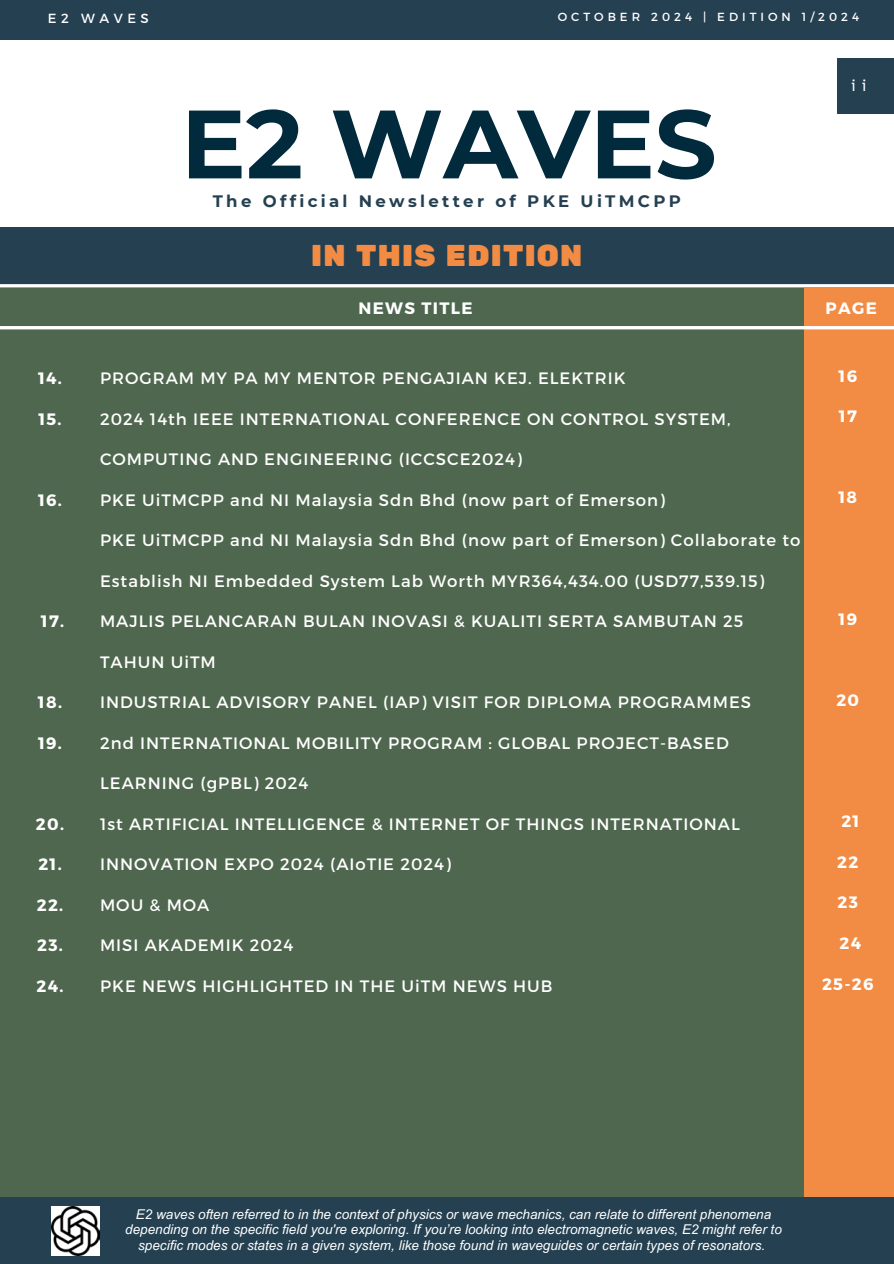
<style>
.page{position:relative;width:894px;height:1264px;background:#fff}
.page>*{position:absolute;margin:0;border:0;box-sizing:border-box;transform-origin:0 0}
.t1{font:700 96.9px "Montserrat";color:#022a3d}
.t2{font:30px "Rubik One";letter-spacing:.02em;color:#f28b43}
.t3{font:16.5px "Montserrat";letter-spacing:.06em;color:#fff}
.t4{font:700 16.5px "Montserrat";letter-spacing:.08em;color:#fff}
.t5{font:700 16.5px "Montserrat";letter-spacing:.2em;color:#244051}
.t6{font:16.5px "Atkinson Hyperlegible";color:#fff}
.t7{font:italic 13.5px/15.8px "Arial MT Pro";color:#fff;text-align:center}
.t8{font:13.2px "Montserrat";letter-spacing:.34em;color:#fff}
.t9{font:11.7px "Montserrat";letter-spacing:.34em;color:#fff}
</style>
<div class="page">
<div style="left:0;top:287px;width:893px;height:976px;background:#4f674f"></div>
<div style="left:0;top:227px;width:893px;height:60px;background:#244051"></div>
<div style="left:0;top:0;width:893px;height:40px;background:#244051"></div>
<div style="left:837px;top:58px;width:56px;height:56px;background:#244051"></div>
<hr style="left:0;top:284px;width:893px;height:3px;background:#fff">
<div style="left:804px;top:287px;width:89px;height:976px;background:#f28b43"></div>
<hr style="left:0;top:326px;width:893px;height:3px;background:#fff">
<div style="left:0;top:1197px;width:893px;height:66px;background:#244051"></div>
<img style="left:51px;top:1206px;width:49px;height:49px">
<p class="t8" style="left:48px;top:10px;width:102px">E2 WAVES</p>
<p class="t9" style="left:557px;top:9px;width:303px">OCTOBER 2024 | EDITION 1/2024</p>
<h1 class="t1" style="left:181px;top:85px;width:537px">E2 WAVES</h1>
<p class="t5" style="left:213px;top:191px;width:469px">The Official Newsletter of PKE UiTMCPP</p>
<h2 class="t2" style="left:311px;top:238px;width:273px">IN THIS EDITION</h2>
<p class="t6" style="left:850px;top:75px;width:17px">i i</p>
<p class="t4" style="left:38px;top:367px;width:25px">14.</p>
<p class="t4" style="left:38px;top:408px;width:25px">15.</p>
<p class="t4" style="left:38px;top:489px;width:25px">16.</p>
<p class="t4" style="left:41px;top:610px;width:25px">17.</p>
<p class="t4" style="left:38px;top:691px;width:26px">18.</p>
<p class="t4" style="left:38px;top:732px;width:25px">19.</p>
<p class="t4" style="left:36px;top:813px;width:30px">20.</p>
<p class="t4" style="left:38px;top:853px;width:25px">21.</p>
<p class="t4" style="left:37px;top:894px;width:28px">22.</p>
<p class="t4" style="left:37px;top:934px;width:27px">23.</p>
<p class="t4" style="left:36px;top:975px;width:29px">24.</p>
<p class="t4" style="left:358px;top:297px;width:116px">NEWS TITLE</p>
<p class="t4" style="left:825px;top:298px;width:53px">PAGE</p>
<p class="t3" style="left:100px;top:367px;width:527px">PROGRAM MY PA MY MENTOR PENGAJIAN KEJ. ELEKTRIK</p>
<p class="t3" style="left:100px;top:408px;width:632px">2024 14th IEEE INTERNATIONAL CONFERENCE ON CONTROL SYSTEM,</p>
<p class="t3" style="left:100px;top:448px;width:423px">COMPUTING AND ENGINEERING (ICCSCE2024)</p>
<p class="t3" style="left:100px;top:489px;width:566px">PKE UiTMCPP and NI Malaysia Sdn Bhd (now part of Emerson)</p>
<p class="t3" style="left:100px;top:529px;width:701px">PKE UiTMCPP and NI Malaysia Sdn Bhd (now part of Emerson) Collaborate to</p>
<p class="t3" style="left:100px;top:570px;width:665px">Establish NI Embedded System Lab Worth MYR364,434.00 (USD77,539.15)</p>
<p class="t3" style="left:100px;top:610px;width:644px">MAJLIS PELANCARAN BULAN INOVASI &amp; KUALITI SERTA SAMBUTAN 25</p>
<p class="t3" style="left:100px;top:651px;width:117px">TAHUN UiTM</p>
<p class="t3" style="left:100px;top:691px;width:652px">INDUSTRIAL ADVISORY PANEL (IAP) VISIT FOR DIPLOMA PROGRAMMES</p>
<p class="t3" style="left:100px;top:732px;width:630px">2nd INTERNATIONAL MOBILITY PROGRAM : GLOBAL PROJECT-BASED</p>
<p class="t3" style="left:100px;top:772px;width:210px">LEARNING (gPBL) 2024</p>
<p class="t3" style="left:100px;top:813px;width:641px">1st ARTIFICIAL INTELLIGENCE &amp; INTERNET OF THINGS INTERNATIONAL</p>
<p class="t3" style="left:100px;top:853px;width:352px">INNOVATION EXPO 2024 (AIoTIE 2024)</p>
<p class="t3" style="left:100px;top:894px;width:111px">MOU &amp; MOA</p>
<p class="t3" style="left:100px;top:934px;width:195px">MISI AKADEMIK 2024</p>
<p class="t3" style="left:100px;top:975px;width:454px">PKE NEWS HIGHLIGHTED IN THE UiTM NEWS HUB</p>
<p class="t4" style="left:838px;top:365px;width:20px">16</p>
<p class="t4" style="left:838px;top:405px;width:19px">17</p>
<p class="t4" style="left:838px;top:486px;width:20px">18</p>
<p class="t4" style="left:838px;top:608px;width:20px">19</p>
<p class="t4" style="left:836px;top:689px;width:24px">20</p>
<p class="t4" style="left:841px;top:810px;width:20px">21</p>
<p class="t4" style="left:837px;top:851px;width:23px">22</p>
<p class="t4" style="left:837px;top:891px;width:22px">23</p>
<p class="t4" style="left:839px;top:932px;width:23px">24</p>
<p class="t4" style="left:821px;top:972px;width:53px">25-26</p>
<p class="t7" style="left:125px;top:1207px;width:658px">E2 waves often referred to in the context of physics or wave mechanics, can relate to different phenomena depending on the specific field you're exploring. If you’re looking into electromagnetic waves, E2 might refer to specific modes or states in a given system, like those found in waveguides or certain types of resonators.</p>
</div>
